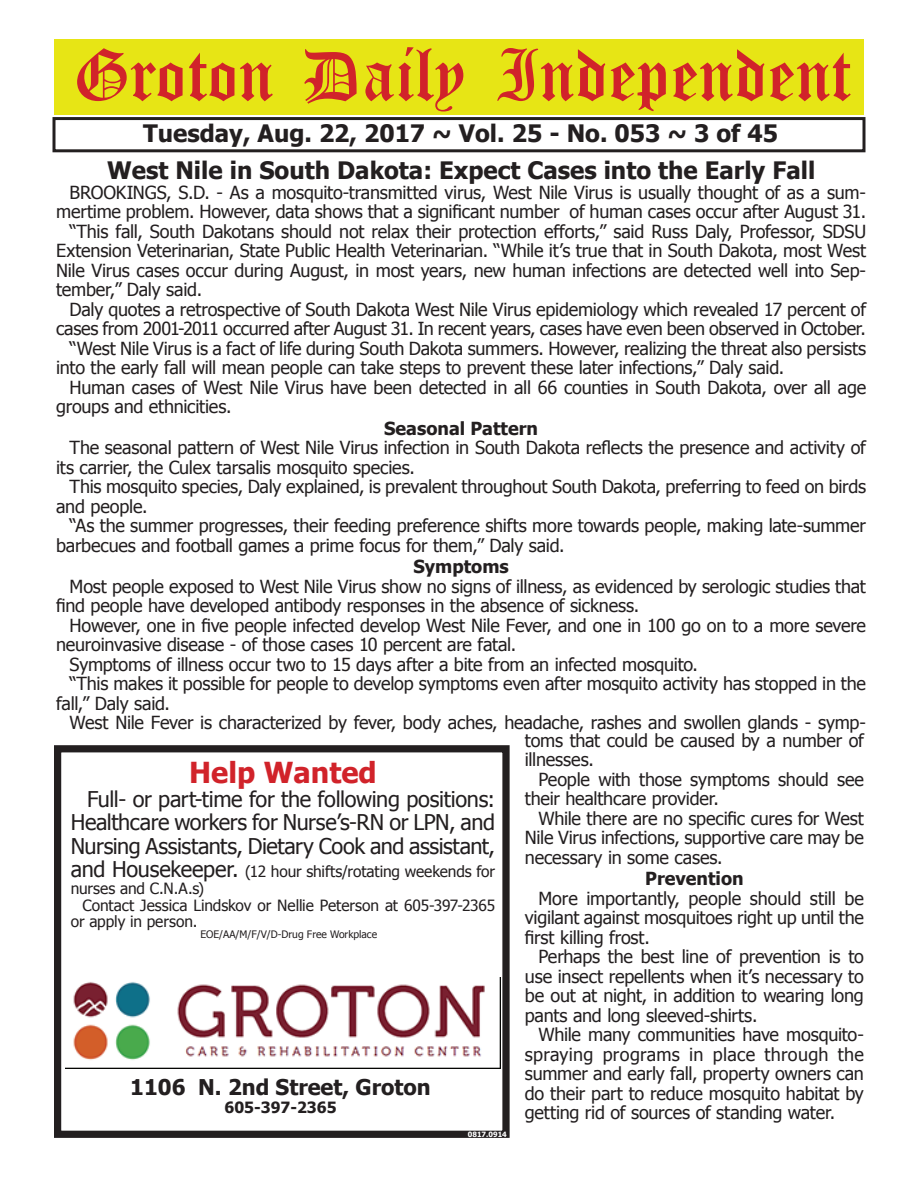
<style>
.page{position:relative;width:918px;height:1188px;background:#fff}
.page>*{position:absolute;margin:0;border:0;box-sizing:border-box;transform-origin:0 0}
.t1{font:54px "Old English Five";color:#d1232a}
.t2{font:700 28.95px "Tahoma";color:#d1232a}
.t3{font:700 24px "Tahoma";color:#231f20}
.t4{font:21.6px/23.4px "Tahoma";letter-spacing:-.02em;color:#231f20;text-align:justify}
.t5{font:700 21.6px "Tahoma";color:#231f20}
.t6{font:18px/19.5px "Tahoma";letter-spacing:-.01em;color:#231f20}
.t7{font:700 18px "Tahoma";color:#231f20}
.t8{font:15.45px/16.8px "Tahoma";letter-spacing:-.005em;color:#231f20}
.t9{font:700 15.45px "Tahoma";color:#231f20}
.t10{font:10.35px "Tahoma";color:#231f20}
.t11{font:700 7.2px "Tahoma";color:#fff}
.s1{font-size:21.6px}
</style>
<div class="page">
<div style="left:52px;top:117px;width:814px;height:35px;border:3px solid #231f20"></div>
<div style="left:54px;top:40px;width:810px;height:75px;background:#e7e515"></div>
<div style="left:54px;top:745px;width:456px;height:393px;border:7px solid #231f20"></div>
<img style="left:66px;top:977px;width:434px;height:91px">
<h1 class="t1" style="left:73px;top:50px;width:779px">Groton Daily Independent</h1>
<h3 class="t3" style="left:143px;top:116px;width:637px">Tuesday, Aug. 22, 2017 ~ Vol. 25 - No. 053 ~ 3 of 45</h3>
<h3 class="t3" style="left:107px;top:154px;width:710px">West Nile in South Dakota: Expect Cases into the Early Fall</h3>
<p class="t6" style="left:70px;top:182px;width:798px">BROOKINGS, S.D. - As a mosquito-transmitted virus, West Nile Virus is usually thought of as a sum-</p>
<p class="t6" style="left:56px;top:201px;width:812px">mertime problem. However, data shows that a significant number of human cases occur after August 31.</p>
<p class="t6" style="left:70px;top:221px;width:798px">“This fall, South Dakotans should not relax their protection efforts,” said Russ Daly, Professor, SDSU</p>
<p class="t6" style="left:56px;top:240px;width:812px">Extension Veterinarian, State Public Health Veterinarian. “While it’s true that in South Dakota, most West</p>
<p class="t6" style="left:56px;top:260px;width:812px">Nile Virus cases occur during August, in most years, new human infections are detected well into Sep-</p>
<p class="t6" style="left:56px;top:279px;width:147px">tember,” Daly said.</p>
<p class="t6" style="left:70px;top:299px;width:798px">Daly quotes a retrospective of South Dakota West Nile Virus epidemiology which revealed 17 percent of</p>
<p class="t6" style="left:56px;top:318px;width:811px">cases from 2001-2011 occurred after August 31. In recent years, cases have even been observed in October.</p>
<p class="t6" style="left:70px;top:338px;width:798px">“West Nile Virus is a fact of life during South Dakota summers. However, realizing the threat also persists</p>
<p class="t6" style="left:56px;top:357px;width:730px">into the early fall will mean people can take steps to prevent these later infections,” Daly said.</p>
<p class="t6" style="left:70px;top:377px;width:798px">Human cases of West Nile Virus have been detected in all 66 counties in South Dakota, over all age</p>
<p class="t6" style="left:56px;top:396px;width:177px">groups and ethnicities.</p>
<p class="t7" style="left:384px;top:416px;width:155px">Seasonal Pattern</p>
<p class="t6" style="left:56px;top:437px;width:811px;text-indent:14px">The seasonal pattern of West Nile Virus infection in South Dakota reflects the presence and activity of its carrier, the Culex tarsalis mosquito species.</p>
<p class="t6" style="left:56px;top:476px;width:812px;text-indent:14px">This mosquito species, Daly explained, is prevalent throughout South Dakota, preferring to feed on birds and people.</p>
<p class="t6" style="left:56px;top:515px;width:811px;text-indent:14px">“As the summer progresses, their feeding preference shifts more towards people, making late-summer barbecues and football games a prime focus for them,” Daly said.</p>
<p class="t7" style="left:414px;top:554px;width:97px">Symptoms</p>
<p class="t6" style="left:56px;top:576px;width:811px;text-indent:14px">Most people exposed to West Nile Virus show no signs of illness, as evidenced by serologic studies that find people have developed antibody responses in the absence of sickness.</p>
<p class="t6" style="left:70px;top:615px;width:798px">However, one in five people infected develop West Nile Fever, and one in 100 go on to a more severe</p>
<p class="t6" style="left:56px;top:634px;width:462px">neuroinvasive disease - of those cases 10 percent are fatal.</p>
<p class="t6" style="left:70px;top:654px;width:630px">Symptoms of illness occur two to 15 days after a bite from an infected mosquito.</p>
<p class="t6" style="left:70px;top:673px;width:798px">“This makes it possible for people to develop symptoms even after mosquito activity has stopped in the</p>
<p class="t6" style="left:56px;top:693px;width:115px">fall,” Daly said.</p>
<p class="t6" style="left:70px;top:712px;width:798px">West Nile Fever is characterized by fever, body aches, headache, rashes and swollen glands - symp-</p>
<p class="t6" style="left:525px;top:730px;width:341px">toms that could be caused by a number of illnesses.</p>
<p class="t6" style="left:525px;top:769px;width:341px;text-indent:14px">People with those symptoms should see their healthcare provider.</p>
<p class="t6" style="left:525px;top:808px;width:341px;text-align:justify;text-indent:14px">While there are no specific cures for West Nile Virus infections, supportive care may be necessary in some cases.</p>
<p class="t7" style="left:645px;top:866px;width:100px">Prevention</p>
<p class="t6" style="left:525px;top:888px;width:341px;text-align:justify;text-indent:14px">More importantly, people should still be vigilant against mosquitoes right up until the first killing frost.</p>
<p class="t6" style="left:525px;top:946px;width:341px;text-align:justify;text-indent:14px">Perhaps the best line of prevention is to use insect repellents when it’s necessary to be out at night, in addition to wearing long pants and long sleeved-shirts.</p>
<p class="t6" style="left:525px;top:1024px;width:341px;text-align:justify;text-indent:14px">While many communities have mosquito&shy;spraying programs in place through the summer and early fall, property owners can do their part to reduce mosquito habitat by getting rid of sources of standing water.</p>
<h2 class="t2" style="left:189px;top:752px;width:189px">Help Wanted</h2>
<p class="t4" style="left:71px;top:786px;width:426px;text-indent:16px">Full- or part-time for the following positions:<br>Healthcare workers for Nurse’s-RN or LPN, and Nursing Assistants, Dietary Cook and assistant,</p>
<p class="t8" style="left:71px;top:862px;width:426px"><span class="s1">and Housekeeper.</span> (12 hour shifts/rotating weekends for nurses and C.N.A.s)</p>
<p class="t8" style="left:71px;top:896px;width:426px;text-indent:12px">Contact Jessica Lindskov or Nellie Peterson at 605-397-2365 or apply in person.</p>
<p class="t10" style="left:200px;top:928px;width:178px">EOE/AA/M/F/V/D-Drug Free Workplace</p>
<p class="t5" style="left:130px;top:1072px;width:302px">1106 N. 2nd Street, Groton</p>
<p class="t9" style="left:225px;top:1097px;width:113px">605-397-2365</p>
<p class="t11" style="left:468px;top:1130px;width:41px">0817.0914</p>
</div>
